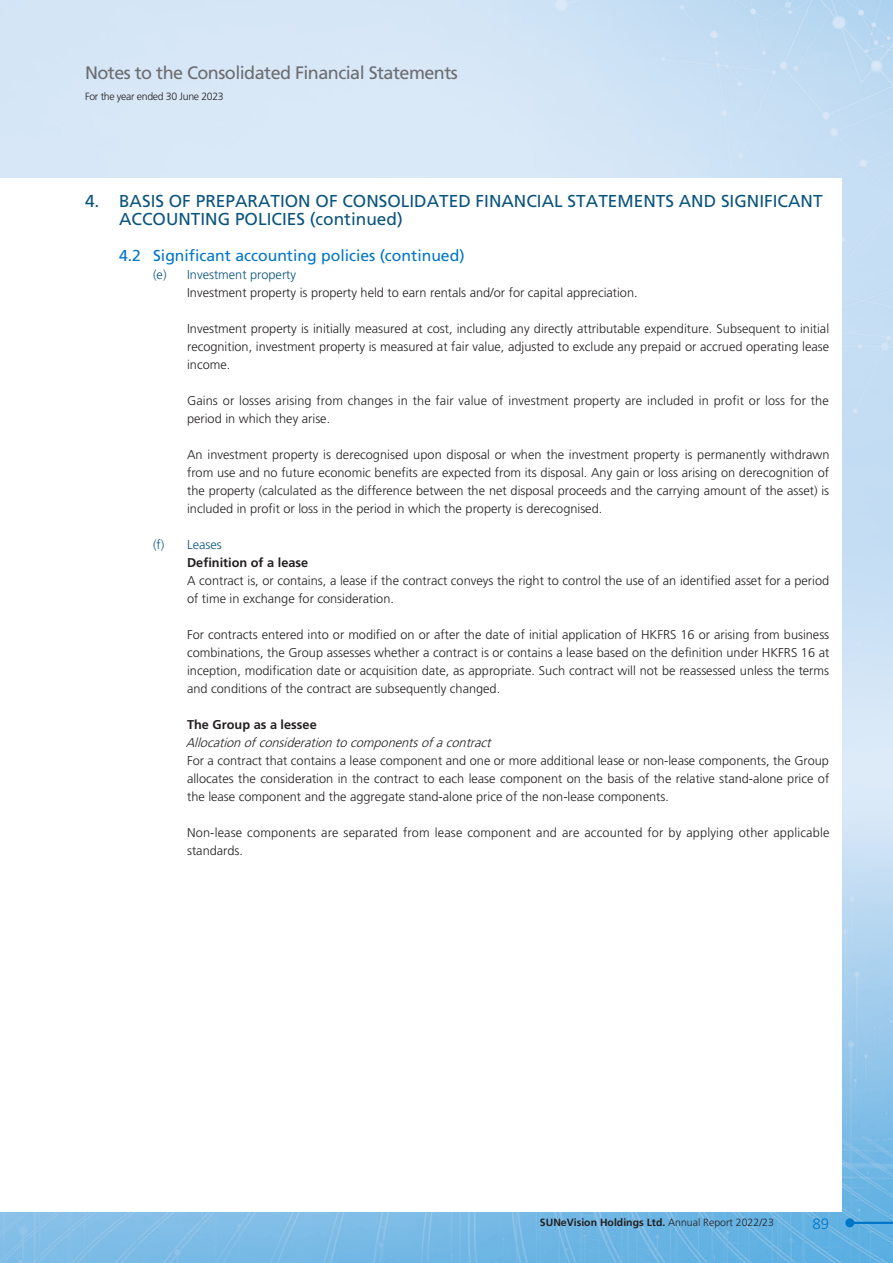
<style>
.page{position:relative;width:893px;height:1263px;background:#fff}
.page>*{position:absolute;margin:0;border:0;box-sizing:border-box;transform-origin:0 0}
.t1{font:18px "Frutiger LT Std";letter-spacing:-.03em;color:#6c6d70}
.t2{font:17.25px/18px "Frutiger LT Std";color:#0a547d}
.t3{font:15.75px "Frutiger LT Std";color:#0076c8}
.t4{font:300 15px "Frutiger LT Std";color:#0076c8}
.t5{font:300 12.75px/18px "Frutiger LT Std";color:#231f20;text-align:justify}
.t6{font:italic 300 12.75px "Frutiger LT Std";color:#231f20}
.t7{font:700 12.75px "Frutiger LT Std";color:#231f20}
.t8{font:300 12.75px "Frutiger LT Std";color:#0a547d}
.t9{font:700 10.5px "Frutiger LT Std";color:#231f20}
.t10{font:300 10.5px "Frutiger LT Std";letter-spacing:-.03em;color:#231f20}
.s1{font-weight:300}
</style>
<div class="page">
<img style="left:0;top:0;width:893px;height:1263px">
<div style="left:0;top:179px;width:842px;height:1033px;background:#fff"></div>
<hr style="left:850px;top:1222px;width:43px;height:2px;background:#0076c8">
<div style="left:845px;top:1218px;width:9px;height:9px;background:#0076c8;border-radius:50%"></div>
<h1 class="t1" style="left:85px;top:62px;width:374px">Notes to the Consolidated Financial Statements</h1>
<p class="t10" style="left:85px;top:90px;width:140px">For the year ended 30 June 2023</p>
<h2 class="t2" style="left:119px;top:192px;width:705px;text-indent:-34px">4. BASIS OF PREPARATION OF CONSOLIDATED FINANCIAL STATEMENTS AND SIGNIFICANT<br>ACCOUNTING POLICIES (continued)</h2>
<p class="t3" style="left:119px;top:246px;width:347px">4.2 Significant accounting policies (continued)</p>
<p class="t8" style="left:153px;top:267px;width:145px">(e) Investment property</p>
<p class="t5" style="left:187px;top:284px;width:452px">Investment property is property held to earn rentals and/or for capital appreciation.</p>
<p class="t5" style="left:187px;top:320px;width:644px">Investment property is initially measured at cost, including any directly attributable expenditure. Subsequent to initial recognition, investment property is measured at fair value, adjusted to exclude any prepaid or accrued operating lease income.</p>
<p class="t5" style="left:187px;top:392px;width:643px">Gains or losses arising from changes in the fair value of investment property are included in profit or loss for the period in which they arise.</p>
<p class="t5" style="left:187px;top:446px;width:644px">An investment property is derecognised upon disposal or when the investment property is permanently withdrawn from use and no future economic benefits are expected from its disposal. Any gain or loss arising on derecognition of the property (calculated as the difference between the net disposal proceeds and the carrying amount of the asset) is included in profit or loss in the period in which the property is derecognised.</p>
<p class="t8" style="left:153px;top:537px;width:70px">(f) Leases</p>
<p class="t7" style="left:187px;top:555px;width:123px">Definition of a lease</p>
<p class="t5" style="left:187px;top:572px;width:644px">A contract is, or contains, a lease if the contract conveys the right to control the use of an identified asset for a period of time in exchange for consideration.</p>
<p class="t5" style="left:187px;top:626px;width:644px">For contracts entered into or modified on or after the date of initial application of HKFRS 16 or arising from business combinations, the Group assesses whether a contract is or contains a lease based on the definition under HKFRS 16 at inception, modification date or acquisition date, as appropriate. Such contract will not be reassessed unless the terms and conditions of the contract are subsequently changed.</p>
<p class="t7" style="left:187px;top:717px;width:131px">The Group as a lessee</p>
<p class="t6" style="left:186px;top:735px;width:310px">Allocationofconsiderationtocomponentsofacontract</p>
<p class="t5" style="left:187px;top:752px;width:644px">For a contract that contains a lease component and one or more additional lease or non-lease components, the Group allocates the consideration in the contract to each lease component on the basis of the relative stand-alone price of the lease component and the aggregate stand-alone price of the non-lease components.</p>
<p class="t5" style="left:187px;top:824px;width:644px">Non-lease components are separated from lease component and are accounted for by applying other applicable standards.</p>
<p class="t9" style="left:540px;top:1216px;width:235px">SUNeVision Holdings Ltd. <span class="s1">Annual Report 2022/23</span></p>
<p class="t4" style="left:812px;top:1215px;width:18px">89</p>
</div>
